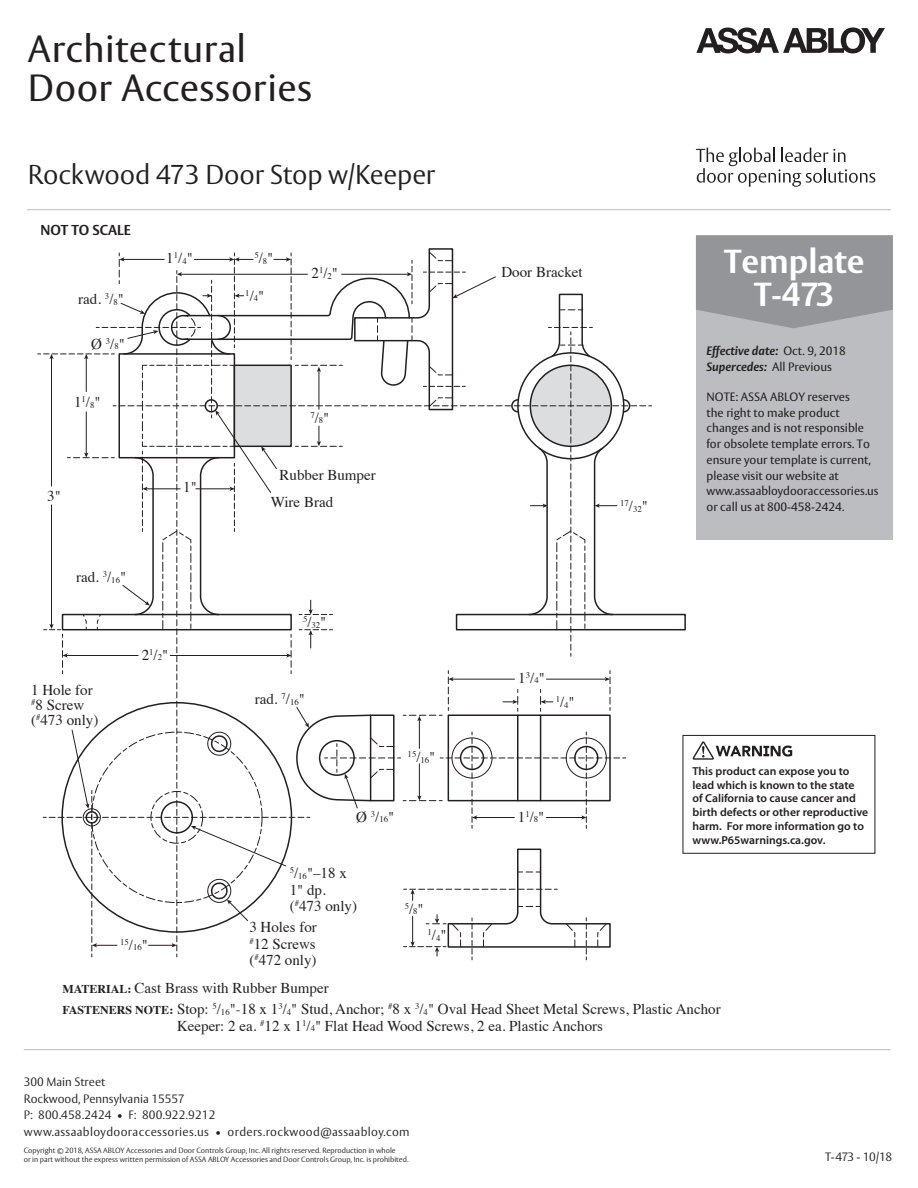
<style>
.page{position:relative;width:918px;height:1188px;background:#fff}
.page>*{position:absolute;margin:0;border:0;box-sizing:border-box;transform-origin:0 0}
.t1{font:37.5px/39px "ASSA Vesta";letter-spacing:.015em;color:#231f20}
.t2{font:700 33px/33px "ASSA Vesta";color:#fff;text-align:center}
.Paragraph_Style1{font:300 27px "ASSA Vesta";letter-spacing:-.005em;color:#231f20}
.t3{font:15px/16.5px "Times";color:#231f20}
.t4{font:700 14.25px "ASSA Vesta";color:#231f20}
.t5{font:12px/15.8px "ASSA Vesta";color:#231f20}
.t6{font:300 12px/16.5px "ASSA Vesta";letter-spacing:.01em;color:#231f20}
.t7{font:300 12px "ASSA Vesta";letter-spacing:.03em;color:#231f20}
.t8{font:italic 700 12px "ASSA Vesta";color:#231f20}
.t9{font:600 11.55px/13.8px "Myriad Pro";color:#231f20}
.t10{font:8.7px "Times";color:#231f20}
.t11{font:300 7.5px/9px "ASSA Vesta";color:#231f20}
.s1{font-size:8.7px}
.s2{font-size:15px}
.s3{font-weight:400;font-style:normal}
.s4{font-weight:700;font-size:12px}
</style>
<div class="page">
<svg style="left:696px;top:27px;width:189px;height:26px"></svg>
<svg style="left:696px;top:148px;width:179px;height:39px"></svg>
<hr style="left:27px;top:209px;width:864px;height:1px;background:#bcbdc0">
<hr style="left:24px;top:1049px;width:867px;height:1px;background:#bcbdc0">
<div style="left:696px;top:235px;width:197px;height:305px;background:#bcbdc0"></div>
<svg style="left:696px;top:235px;width:197px;height:93px;background:#97999c"></svg>
<div style="left:456px;top:614px;width:230px;height:16px;border:2px solid #231f20"></div>
<svg style="left:38px;top:248px;width:614px;height:712px"></svg>
<div style="left:683px;top:735px;width:192px;height:119px;border:1px solid #231f20"></div>
<svg style="left:693px;top:741px;width:99px;height:19px"></svg>
<p class="t1" style="left:28px;top:31px;width:286px">Architectural<br>Door Accessories</p>
<p class="Paragraph_Style1" style="left:28px;top:158px;width:409px">Rockwood 473 Door Stop w/Keeper</p>
<p class="t4" style="left:40px;top:222px;width:92px">NOT TO SCALE</p>
<p class="t3" style="left:78px;top:289px;width:47px">rad. <sup>3</sup>/<span class="s1">8</span>"</p>
<p class="t3" style="left:91px;top:334px;width:35px">Ø <sup>3</sup>/<span class="s1">8</span>"</p>
<p class="t3" style="left:74px;top:393px;width:28px">1<sup>1</sup>/<span class="s1">8</span>"</p>
<p class="t3" style="left:166px;top:249px;width:28px">1<sup>1</sup>/<span class="s1">4</span>"</p>
<p class="t3" style="left:47px;top:487px;width:15px">3"</p>
<p class="t3" style="left:183px;top:478px;width:15px">1"</p>
<p class="t3" style="left:76px;top:568px;width:52px">rad. <sup>3</sup>/<span class="s1">16</span>"</p>
<p class="t3" style="left:31px;top:681px;width:69px;line-height:15px">1 Hole for <sup>#</sup>8 Screw (<sup>#</sup>473 only)</p>
<p class="t3" style="left:142px;top:645px;width:28px">2<sup>1</sup>/<span class="s1">2</span>"</p>
<p class="t10" style="left:120px;top:936px;width:29px">15<span class="s2">/</span>16<span class="s2">"</span></p>
<p class="t10" style="left:254px;top:250px;width:21px">5<span class="s2">/</span>8<span class="s2">"</span></p>
<p class="t10" style="left:245px;top:287px;width:21px">1<span class="s2">/</span>4<span class="s2">"</span></p>
<p class="t3" style="left:312px;top:264px;width:28px">2<sup>1</sup>/<span class="s1">2</span>"</p>
<p class="t10" style="left:310px;top:409px;width:21px">7<span class="s2">/</span>8<span class="s2">"</span></p>
<p class="t3" style="left:271px;top:460px;width:106px;line-height:27.2px;text-indent:9px">Rubber Bumper<br>Wire Brad</p>
<p class="t10" style="left:303px;top:617px;width:25px">5<span class="s2">/</span>32<span class="s2">"</span></p>
<p class="t3" style="left:255px;top:689px;width:52px">rad. <sup>7</sup>/<span class="s1">16</span>"</p>
<p class="t10" style="left:408px;top:749px;width:29px">15<span class="s2">/</span>16<span class="s2">"</span></p>
<p class="t3" style="left:356px;top:807px;width:39px">Ø <sup>3</sup>/<span class="s1">16</span>"</p>
<p class="t3" style="left:290px;top:863px;width:69px"><sup>5</sup>/<span class="s1">16</span>"–18 x<br>1" dp. (<sup>#</sup>473 only)</p>
<p class="t3" style="left:249px;top:918px;width:69px;text-align:justify">3 Holes for <sup>#</sup>12 Screws (<sup>#</sup>472 only)</p>
<p class="t10" style="left:405px;top:901px;width:21px">5<span class="s2">/</span>8<span class="s2">"</span></p>
<p class="t10" style="left:427px;top:927px;width:21px">1<span class="s2">/</span>4<span class="s2">"</span></p>
<p class="t3" style="left:501px;top:262px;width:83px">Door Bracket</p>
<p class="t10" style="left:620px;top:498px;width:29px">17<span class="s2">/</span>32<span class="s2">"</span></p>
<p class="t2" style="left:724px;top:246px;width:142px">Template<br>T-473</p>
<p class="t8" style="left:707px;top:343px;width:141px">Effective date: <span class="s3">Oct. 9, 2018</span></p>
<p class="t8" style="left:707px;top:359px;width:127px">Supercedes: <span class="s3">All Previous</span></p>
<p class="t5" style="left:707px;top:389px;width:145px">NOTE: ASSA ABLOY reserves</p>
<p class="t5" style="left:707px;top:405px;width:159px">the right to make product changes and is not responsible</p>
<p class="t5" style="left:707px;top:436px;width:174px">for obsolete template errors. To ensure your template is current, please visit our website at www.assaabloydooraccessories.us</p>
<p class="t5" style="left:707px;top:499px;width:139px">or call us at 800-458-2424.</p>
<p class="t3" style="left:518px;top:668px;width:28px">1<sup>3</sup>/<span class="s1">4</span>"</p>
<p class="t10" style="left:556px;top:694px;width:21px">1<span class="s2">/</span>4<span class="s2">"</span></p>
<p class="t3" style="left:518px;top:807px;width:28px">1<sup>1</sup>/<span class="s1">8</span>"</p>
<p class="t9" style="left:692px;top:764px;width:177px">This product can expose you to lead which is known to the state<br>of California to cause cancer and birth defects or other reproductive harm. For more information go to www.P65warnings.ca.gov.</p>
<p class="t3" style="left:63px;top:976px;width:660px;line-height:21px"><span class="s4">MATERIAL:</span> Cast Brass with Rubber Bumper<br><span class="s4">FASTENERS NOTE:</span> Stop: <sup>5</sup>/<span class="s1">16</span>"-18 x 1<sup>3</sup>/<span class="s1">4</span>" Stud, Anchor; <sup>#</sup>8 x <sup>3</sup>/<span class="s1">4</span>" Oval Head Sheet Metal Screws, Plastic Anchor</p>
<p class="t3" style="left:177px;top:1016px;width:427px">Keeper: 2 ea. <sup>#</sup>12 x 1<sup>1</sup>/<span class="s1">4</span>" Flat Head Wood Screws, 2 ea. Plastic Anchors</p>
<p class="t6" style="left:24px;top:1074px;width:163px">300 Main Street<br>Rockwood, Pennsylvania 15557</p>
<p class="t6" style="left:24px;top:1107px;width:193px">P: 800.458.2424 • F: 800.922.9212</p>
<p class="t7" style="left:24px;top:1124px;width:387px">www.assaabloydooraccessories.us • orders.rockwood@assaabloy.com</p>
<p class="t11" style="left:24px;top:1147px;width:386px">Copyright © 2018, ASSA ABLOY Accessories and Door Controls Group, Inc. All rights reserved. Reproduction in whole<br>or in part without the express written permission of ASSA ABLOY Accessories and Door Controls Group, Inc. is prohibited.</p>
<p class="t6" style="left:825px;top:1150px;width:68px">T-473 - 10/18</p>
</div>
